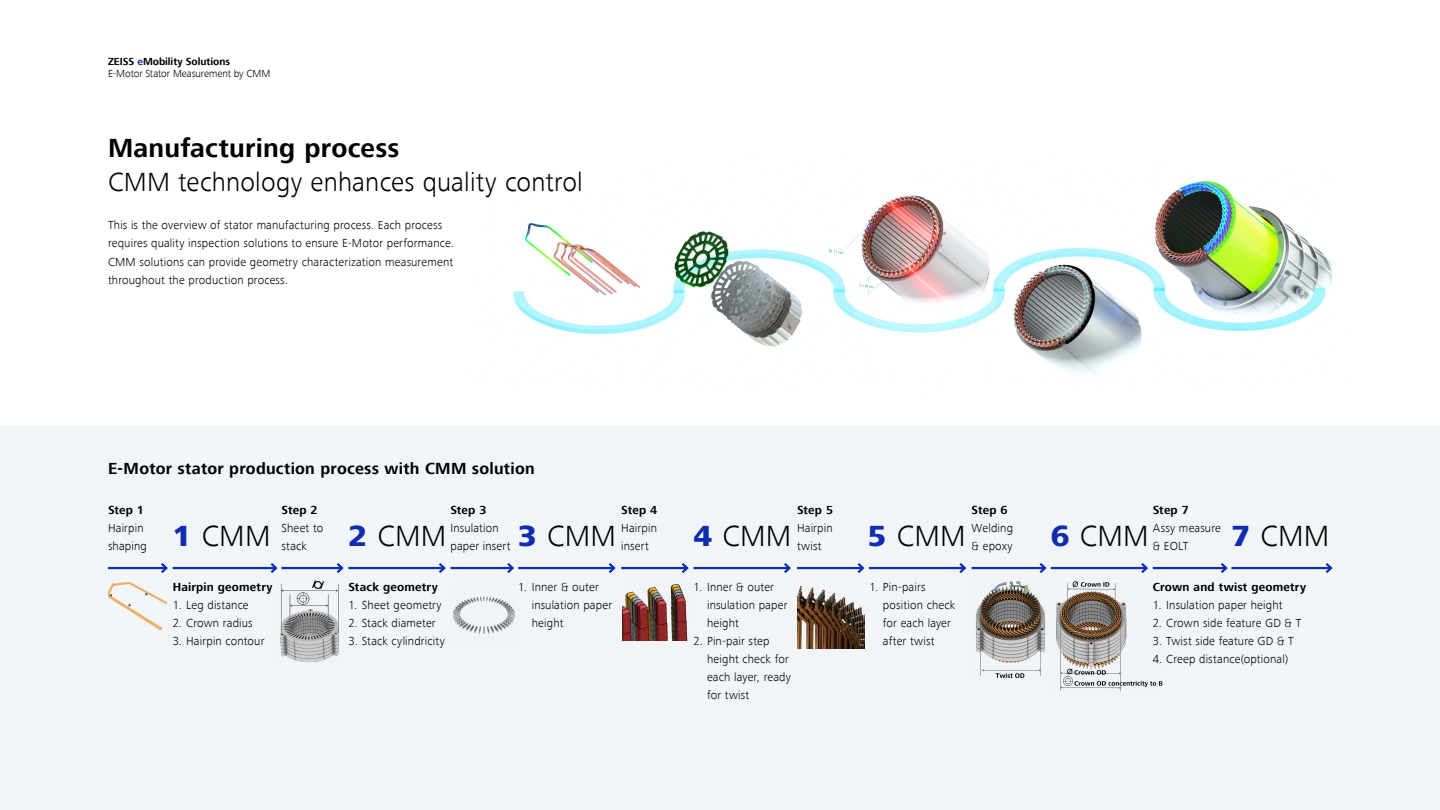
<style>
.page{position:relative;width:1440px;height:810px;background:#fff}
.page>*{position:absolute;margin:0;border:0;box-sizing:border-box;transform-origin:0 0}
.t1{font:300 30px "ZEISS Frutiger Next W1 G";letter-spacing:.005em;color:#000}
.t2{font:300 27px "ZEISS Frutiger Next W1 G";letter-spacing:.005em;color:#000}
.t3{font:700 27px "ZEISS Frutiger Next W1 G";letter-spacing:.01em;color:#000}
.t4{font:700 16.5px "ZEISS Frutiger Next W1 G";letter-spacing:.015em;color:#000}
.t5{font:300 12px/18px "ZEISS Frutiger Next W1 G";letter-spacing:.015em;color:#000}
.t6{font:700 12px "ZEISS Frutiger Next W1 G";letter-spacing:.015em;color:#000}
.t7{font:300 10.5px/12.8px "ZEISS Frutiger Next W1 G";letter-spacing:-.01em;color:#000}
.s1{font-weight:700}
.s2{font-weight:700;color:#0f2db3}
.s3{font-weight:800;color:#0f2db3}
</style>
<div class="page">
<div style="left:0;top:426px;width:1440px;height:384px;background:#f2f5f8"></div>
<img style="left:512px;top:181px;width:823px;height:195px">
<img style="left:109px;top:582px;width:57px;height:49px">
<hr style="left:281px;top:567px;width:61px;height:2px;background:#0f2db3">
<svg style="left:334px;top:563px;width:10px;height:10px"></svg>
<hr style="left:108px;top:567px;width:58px;height:2px;background:#0f2db3">
<svg style="left:159px;top:563px;width:9px;height:10px"></svg>
<hr style="left:450px;top:567px;width:63px;height:2px;background:#0f2db3">
<svg style="left:505px;top:563px;width:9px;height:10px"></svg>
<hr style="left:621px;top:567px;width:66px;height:2px;background:#0f2db3">
<svg style="left:679px;top:563px;width:10px;height:10px"></svg>
<hr style="left:972px;top:567px;width:73px;height:2px;background:#0f2db3">
<svg style="left:1037px;top:563px;width:10px;height:10px"></svg>
<hr style="left:1153px;top:567px;width:73px;height:2px;background:#0f2db3">
<svg style="left:1218px;top:563px;width:10px;height:10px"></svg>
<hr style="left:797px;top:567px;width:66px;height:2px;background:#0f2db3">
<svg style="left:855px;top:563px;width:10px;height:10px"></svg>
<hr style="left:869px;top:567px;width:96px;height:2px;background:#0f2db3">
<svg style="left:957px;top:563px;width:10px;height:10px"></svg>
<hr style="left:694px;top:567px;width:95px;height:2px;background:#0f2db3">
<svg style="left:782px;top:563px;width:9px;height:10px"></svg>
<hr style="left:1051px;top:567px;width:96px;height:2px;background:#0f2db3">
<svg style="left:1139px;top:563px;width:9px;height:10px"></svg>
<hr style="left:1231px;top:567px;width:100px;height:2px;background:#0f2db3">
<svg style="left:1323px;top:563px;width:10px;height:10px"></svg>
<hr style="left:518px;top:567px;width:96px;height:2px;background:#0f2db3">
<svg style="left:606px;top:563px;width:10px;height:10px"></svg>
<hr style="left:348px;top:567px;width:96px;height:2px;background:#0f2db3">
<svg style="left:436px;top:563px;width:10px;height:10px"></svg>
<hr style="left:173px;top:567px;width:103px;height:2px;background:#0f2db3">
<svg style="left:268px;top:563px;width:10px;height:10px"></svg>
<img style="left:453px;top:596px;width:62px;height:38px">
<img style="left:797px;top:586px;width:68px;height:62px">
<img style="left:280px;top:580px;width:59px;height:83px">
<img style="left:975px;top:581px;width:71px;height:97px">
<img style="left:1056px;top:581px;width:106px;height:111px">
<img style="left:623px;top:584px;width:65px;height:56px">
<p class="t7" style="left:108px;top:55px;width:164px"><span class="s1">ZEISS</span> <span class="s2">e</span><span class="s1">Mobility Solutions<br></span>E-Motor Stator Measurement by CMM</p>
<h2 class="t3" style="left:108px;top:132px;width:293px">Manufacturing process</h2>
<h2 class="t2" style="left:108px;top:167px;width:476px">CMM technology enhances quality control</h2>
<p class="t5" style="left:108px;top:216px;width:347px;line-height:18.4px">This is the overview of stator manufacturing process. Each process requires quality inspection solutions to ensure E-Motor performance.<br>CMM solutions can provide geometry characterization measurement throughout the production process.</p>
<h3 class="t4" style="left:108px;top:459px;width:428px">E-Motor stator production process with CMM solution</h3>
<p class="t6" style="left:108px;top:504px;width:38px">Step 1</p>
<p class="t5" style="left:108px;top:519px;width:40px">Hairpin shaping</p>
<p class="t6" style="left:972px;top:504px;width:38px">Step 6</p>
<p class="t5" style="left:972px;top:519px;width:43px">Welding &amp; epoxy</p>
<p class="t6" style="left:281px;top:504px;width:38px">Step 2</p>
<p class="t5" style="left:281px;top:519px;width:43px">Sheet to stack</p>
<p class="t6" style="left:450px;top:504px;width:38px">Step 3</p>
<p class="t5" style="left:450px;top:519px;width:62px">Insulation paper insert</p>
<p class="t6" style="left:621px;top:504px;width:38px">Step 4</p>
<p class="t5" style="left:621px;top:519px;width:37px">Hairpin insert</p>
<p class="t6" style="left:797px;top:504px;width:38px">Step 5</p>
<p class="t5" style="left:797px;top:519px;width:37px">Hairpin twist</p>
<p class="t6" style="left:1153px;top:504px;width:38px">Step 7</p>
<p class="t5" style="left:1153px;top:519px;width:70px">Assy measure &amp; EOLT</p>
<h1 class="t1" style="left:173px;top:518px;width:99px"><span class="s3">1</span> CMM</h1>
<h1 class="t1" style="left:348px;top:518px;width:99px"><span class="s3">2</span> CMM</h1>
<h1 class="t1" style="left:518px;top:518px;width:99px"><span class="s3">3</span> CMM</h1>
<h1 class="t1" style="left:694px;top:518px;width:99px"><span class="s3">4</span> CMM</h1>
<h1 class="t1" style="left:868px;top:518px;width:99px"><span class="s3">5</span> CMM</h1>
<h1 class="t1" style="left:1051px;top:518px;width:99px"><span class="s3">6</span> CMM</h1>
<h1 class="t1" style="left:1231px;top:518px;width:99px"><span class="s3">7</span> CMM</h1>
<p class="t6" style="left:173px;top:580px;width:101px">Hairpin geometry</p>
<p class="t5" style="left:173px;top:596px;width:78px">1. Leg distance</p>
<p class="t5" style="left:173px;top:614px;width:81px">2. Crown radius</p>
<p class="t5" style="left:173px;top:632px;width:93px">3. Hairpin contour</p>
<p class="t6" style="left:348px;top:580px;width:91px">Stack geometry</p>
<p class="t5" style="left:348px;top:596px;width:95px">1. Sheet geometry</p>
<p class="t5" style="left:348px;top:614px;width:89px">2. Stack diameter</p>
<p class="t5" style="left:348px;top:632px;width:98px">3. Stack cylindricity</p>
<p class="t5" style="left:532px;top:578px;width:82px;text-indent:-14px">1. Inner &amp; outer insulation paper height</p>
<p class="t5" style="left:707px;top:578px;width:82px;text-indent:-14px">1. Inner &amp; outer insulation paper height</p>
<p class="t5" style="left:707px;top:632px;width:85px;text-indent:-14px">2. Pin-pair step height check for each layer, ready for twist</p>
<p class="t5" style="left:883px;top:578px;width:74px;text-indent:-14px">1. Pin-pairs position check for each layer after twist</p>
<p class="t6" style="left:1153px;top:580px;width:155px">Crown and twist geometry</p>
<p class="t5" style="left:1153px;top:596px;width:131px">1. Insulation paper height</p>
<p class="t5" style="left:1153px;top:614px;width:150px">2. Crown side feature GD &amp; T</p>
<p class="t5" style="left:1153px;top:632px;width:143px">3. Twist side feature GD &amp; T</p>
<p class="t5" style="left:1153px;top:650px;width:137px">4. Creep distance(optional)</p>
</div>
